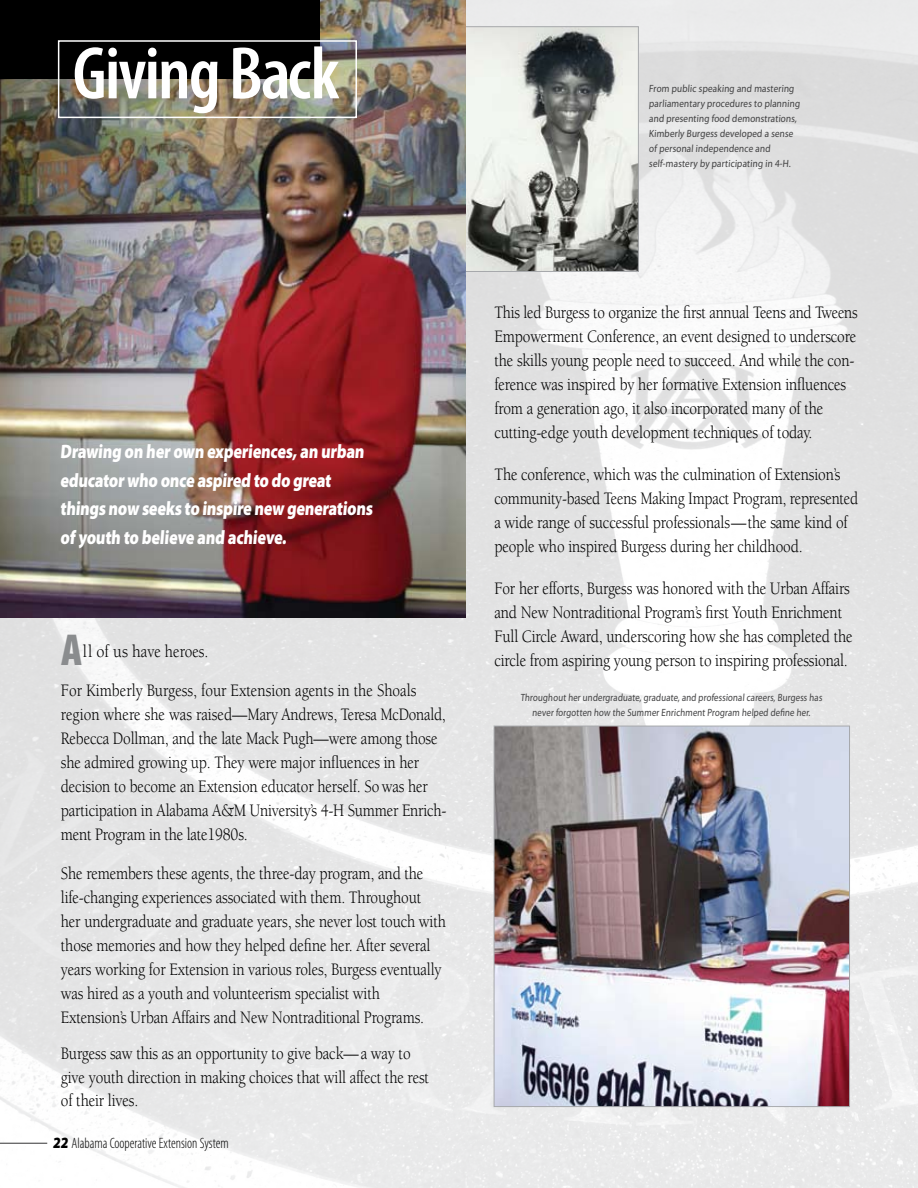
<style>
.page{position:relative;width:918px;height:1188px;background:#fff}
.page>*{position:absolute;margin:0;border:0;box-sizing:border-box;transform-origin:0 0}
.t1{font:600 condensed 75px "Myriad Pro";letter-spacing:-.025em;color:#fff}
.t2{font:900 condensed 45px "Myriad Pro";color:#8a8c8e}
.t3{font:900 19.5px/28.5px "Myriad Pro";color:#fff;scale:.82 1}
.t4{font:18px/24px "Berkeley";letter-spacing:-.01em;color:#000;scale:.85 1}
.t5{font:18px/24px "Berkeley";letter-spacing:-.01em;color:#000;scale:.84 1}
.t6{font:18px/39px "Berkeley";letter-spacing:-.01em;color:#000;scale:.9 1}
.t7{font:300 condensed 15px "Myriad Pro";color:#000;scale:.95 1}
.t8{font:10.5px/15px "Myriad Pro";color:#414142;scale:.89 1}
.t9{font:10.5px/14.7px "Myriad Pro";color:#414142;text-align:center;scale:.85 1}
.s1{font-weight:900;font-stretch:normal;font-size:15.75px}
</style>
<div class="page">
<hr style="left:0;top:1143px;width:47px;height:1px;background:#414142">
<img style="left:496px;top:728px;width:352px;height:377px">
<div style="left:494px;top:726px;width:356px;height:381px;border:1px solid #a7a9ac"></div>
<img style="left:467px;top:28px;width:170px;height:242px">
<div style="left:464px;top:26px;width:175px;height:246px;border:1px solid #a7a9ac"></div>
<img style="left:0;top:0;width:466px;height:618px">
<div style="left:0;top:0;width:320px;height:79px;background:#000"></div>
<div style="left:58px;top:40px;width:299px;height:78px;border:2px solid #fff"></div>
<h1 class="t1" style="left:73px;top:27px;width:268px">Giving Back</h1>
<p class="t8" style="left:649px;top:81px;width:173px">From public speaking and mastering parliamentary procedures to planning and presenting food demonstrations, Kimberly Burgess developed a sense of personal independence and self-mastery by participating in 4-H.</p>
<p class="t3" style="left:60px;top:437px;width:385px">Drawing on her own experiences, an urban educator who once aspired to do great things now seeks to inspire new generations of youth to believe and achieve.</p>
<h2 class="t2" style="left:61px;top:621px;width:23px">A</h2>
<p class="t6" style="left:61px;top:633px;width:396px;text-indent:22px">ll of us have heroes.<br>For Kimberly Burgess, four Extension agents in the Shoals</p>
<p class="t4" style="left:61px;top:703px;width:455px">region where she was raised—Mary Andrews, Teresa McDonald, Rebecca Dollman, and the late Mack Pugh—were among those she admired growing up. They were major influences in her decision to become an Extension educator herself. So was her participation in Alabama A&amp;M University’s 4-H Summer Enrich&shy;ment Program in the late1980s.</p>
<p class="t4" style="left:61px;top:862px;width:455px">She remembers these agents, the three-day program, and the life-changing experiences associated with them. Throughout<br>her undergraduate and graduate years, she never lost touch with those memories and how they helped define her. After several years working for Extension in various roles, Burgess eventually was hired as a youth and volunteerism specialist with Extension’s Urban Affairs and New Nontraditional Programs.</p>
<p class="t4" style="left:61px;top:1041px;width:435px">Burgess saw this as an opportunity to give back—a way to give youth direction in making choices that will affect the rest of their lives.</p>
<p class="t7" style="left:53px;top:1134px;width:187px"><span class="s1">22</span> Alabama Cooperative Extension System</p>
<p class="t5" style="left:494px;top:301px;width:434px">This led Burgess to organize the first annual Teens and Tweens Empowerment Conference, an event designed to underscore the skills young people need to succeed. And while the con&shy;ference was inspired by her formative Extension influences from a generation ago, it also incorporated many of the cutting-edge youth development techniques of today.</p>
<p class="t4" style="left:494px;top:463px;width:430px">The conference, which was the culmination of Extension’s community-based Teens Making Impact Program, represented a wide range of successful professionals—the same kind of people who inspired Burgess during her childhood.</p>
<p class="t4" style="left:494px;top:577px;width:423px">For her efforts, Burgess was honored with the Urban Affairs and New Nontraditional Program’s first Youth Enrichment<br>Full Circle Award, underscoring how she has completed the</p>
<p class="t4" style="left:494px;top:649px;width:417px">circle from aspiring young person to inspiring professional.</p>
<p class="t9" style="left:520px;top:690px;width:358px">Throughout her undergraduate, graduate, and professional careers, Burgess has never forgotten how the Summer Enrichment Program helped define her.</p>
</div>
